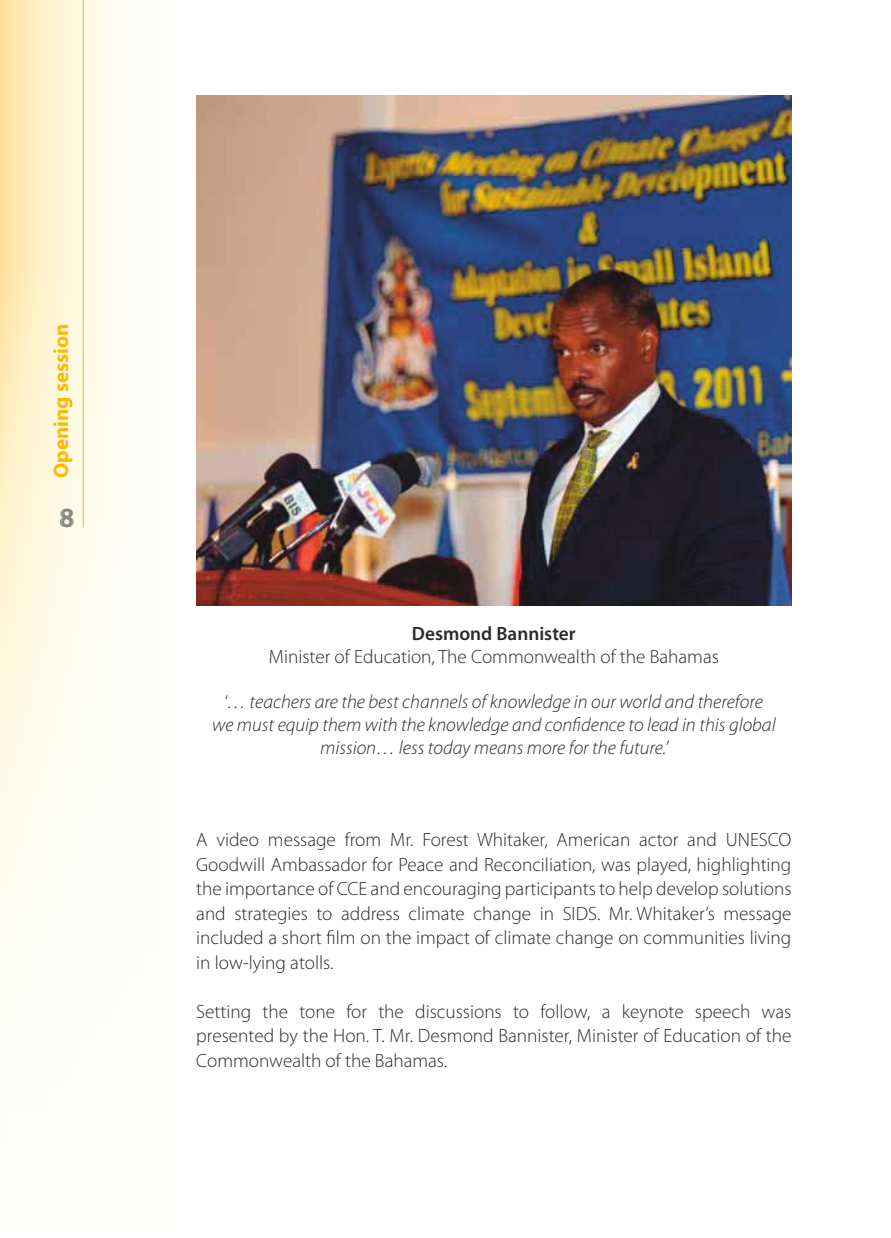
<style>
.page{position:relative;width:891px;height:1238px;background:#fff}
.page>*{position:absolute;margin:0;border:0;box-sizing:border-box;transform-origin:0 0}
.t1{font:700 28.05px "Myriad Pro";color:#767575}
.t2{font:700 21px "Myriad Pro";color:#ffb700}
.t3{font:300 19.2px/24.5px "Myriad Pro";color:#2a2a2c;text-align:justify}
.t4{font:italic 300 19.2px/22.8px "Myriad Pro";color:#2a2a2c;text-align:center}
.t5{font:600 19.2px "Myriad Pro";color:#2a2a2c}
.s1{font-style:normal}
</style>
<div class="page">
<img style="left:0;top:0;width:119px;height:974px">
<img style="left:60px;top:509px;width:14px;height:18px">
<img style="left:196px;top:96px;width:595px;height:509px">
<hr style="left:83px;top:0;width:1px;height:527px;background:#ffb700">
<p class="t2" style="left:53px;top:478px;width:156px;rotate:-90deg">Opening session</p>
<h1 class="t1" style="left:59px;top:507px;width:17px">8</h1>
<p class="t5" style="left:412px;top:626px;width:165px">Desmond Bannister</p>
<p class="t3" style="left:269px;top:645px;width:452px">Minister of Education, The Commonwealth of the Bahamas</p>
<p class="t4" style="left:212px;top:692px;width:565px"><span class="s1">‘…</span> teachers are the best channels of knowledge in our world and therefore we must equip them with the knowledge and confidence to lead in this global mission… less today means more for the future.<span class="s1">’</span></p>
<p class="t3" style="left:196px;top:829px;width:597px">A video message from Mr. Forest Whitaker, American actor and UNESCO Goodwill Ambassador for Peace and Reconciliation, was played, highlighting the importance of CCE and encouraging participants to help develop solutions and strategies to address climate change in SIDS. Mr. Whitaker’s message included a short film on the impact of climate change on communities living in low-lying atolls.</p>
<p class="t3" style="left:196px;top:1000px;width:597px">Setting the tone for the discussions to follow, a keynote speech was presented by the Hon. T. Mr. Desmond Bannister, Minister of Education of the Commonwealth of the Bahamas.</p>
</div>
